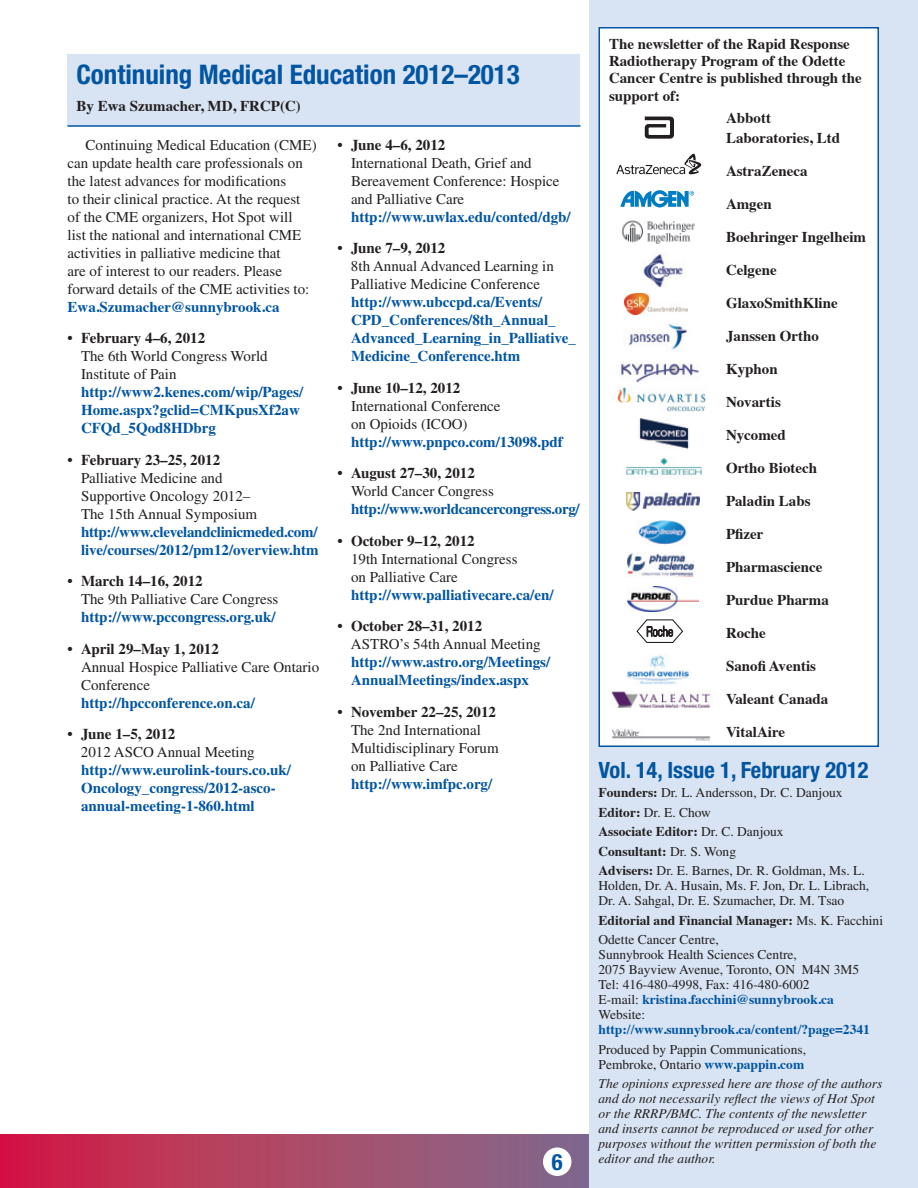
<style>
.page{position:relative;width:918px;height:1188px;background:#fff}
.page>*{position:absolute;margin:0;border:0;box-sizing:border-box;transform-origin:0 0}
.t1{font:700 condensed 27px "Helvetica Neue";color:#0155a2}
.t2{font:700 condensed 22.5px "Helvetica Neue";color:#0155a2}
.t3{font:15px/18px "Times LT Std";color:#231f20}
.t4{font:700 15px/18px "Times LT Std";color:#0155a2}
.t5{font:700 15px/17.2px "Times";color:#231f20}
.t6{font:700 15px/18px "Times LT Std";letter-spacing:-.02em;color:#0155a2}
.t7{font:13.5px/15px "Times LT Std";color:#231f20}
.t8{font:italic 13.5px/15px "Times LT Std";color:#231f20}
.s1{font-weight:700}
.s2{font-weight:700;color:#0155a2}
.s3{color:#231f20}
.s4{font-weight:400;color:#231f20}
.s5{font-family:"Times";font-weight:700;color:#0155a2}
.s6{font-family:"Times";font-weight:700}
</style>
<div class="page">
<svg style="left:0;top:1134px;width:590px;height:54px;background:#ab4567"></svg>
<div style="left:543px;top:1148px;width:29px;height:28px;background:#fff;border-radius:50%"></div>
<div style="left:590px;top:0;width:328px;height:1188px;background:#d8e4f3"></div>
<div style="left:599px;top:28px;width:279px;height:718px;background:#fff"></div>
<div style="left:598px;top:27px;width:281px;height:720px;border:2px solid #0155a2"></div>
<svg style="left:644px;top:116px;width:30px;height:23px"></svg>
<svg style="left:616px;top:154px;width:86px;height:20px"></svg>
<svg style="left:620px;top:190px;width:74px;height:17px"></svg>
<img style="left:621px;top:220px;width:74px;height:24px">
<img style="left:643px;top:253px;width:40px;height:35px">
<img style="left:625px;top:293px;width:63px;height:21px">
<img style="left:621px;top:363px;width:78px;height:20px">
<img style="left:617px;top:387px;width:89px;height:25px">
<img style="left:626px;top:458px;width:76px;height:20px">
<img style="left:627px;top:553px;width:67px;height:24px">
<img style="left:627px;top:587px;width:72px;height:25px">
<svg style="left:636px;top:619px;width:48px;height:24px"></svg>
<img style="left:626px;top:654px;width:63px;height:30px">
<img style="left:611px;top:690px;width:99px;height:18px">
<img style="left:612px;top:729px;width:98px;height:12px">
<img style="left:637px;top:419px;width:52px;height:29px">
<img style="left:638px;top:520px;width:49px;height:25px">
<img style="left:626px;top:493px;width:74px;height:18px">
<img style="left:629px;top:324px;width:60px;height:26px">
<div style="left:68px;top:54px;width:512px;height:72px;background:#d8e4f3"></div>
<hr style="left:68px;top:125px;width:512px;height:2px;background:#0155a2">
<p class="t1" style="left:76px;top:58px;width:445px">Continuing Medical Education 2012–2013</p>
<p class="t5" style="left:76px;top:96px;width:226px">By Ewa Szumacher, MD, FRCP(C)</p>
<p class="t3" style="left:351px;top:136px;width:221px;text-indent:-14px"><span class="s1">• June 4–6, 2012<br></span>International Death, Grief and<br>Bereavement Conference: Hospice and Palliative Care <span class="s2">http://www.uwlax.edu/conted/dgb/</span></p>
<p class="t4" style="left:351px;top:239px;width:227px;text-indent:-13px"><span class="s3">• June 7–9, 2012<br></span><span class="s4">8th Annual Advanced Learning in<br>Palliative Medicine Conference </span>http://www.ubccpd.ca/Events/<br>CPD_Conferences/8th_Annual_<br>Advanced_Learning_in_Palliative_<br>Medicine_Conference.htm</p>
<p class="t3" style="left:351px;top:379px;width:213px;text-indent:-14px"><span class="s1">• June 10–12, 2012<br></span>International Conference<br>on Opioids (ICOO) <span class="s2">http://www.pnpco.com/13098.pdf</span></p>
<p class="t6" style="left:351px;top:464px;width:230px;text-indent:-14px"><span class="s3">• August 27–30, 2012<br></span><span class="s4">World Cancer Congress </span>http://www.worldcancercongress.org/</p>
<p class="t3" style="left:351px;top:532px;width:204px;text-indent:-14px"><span class="s1">• October 9–12, 2012<br></span>19th International Congress<br>on Palliative Care <span class="s2">http://www.palliativecare.ca/en/</span></p>
<p class="t4" style="left:351px;top:617px;width:201px;text-indent:-13px"><span class="s3">• October 28–31, 2012<br></span><span class="s4">ASTRO’s 54th Annual Meeting </span>http://www.astro.org/Meetings/<br>AnnualMeetings/index.aspx</p>
<p class="t3" style="left:351px;top:703px;width:149px;text-indent:-14px"><span class="s1">• November 22–25, 2012<br></span>The 2nd International<br>Multidisciplinary Forum on Palliative Care <span class="s2">http://www.imfpc.org/</span></p>
<p class="t3" style="left:68px;top:136px;width:251px;text-indent:18px">Continuing Medical Education (CME) can update health care professionals on the latest advances for modifications<br>to their clinical practice. At the request<br>of the CME organizers, Hot Spot will<br>list the national and international CME activities in palliative medicine that<br>are of interest to our readers. Please forward details of the CME activities to:<br><span class="s5">Ewa.Szumacher@sunnybrook.ca</span></p>
<p class="t4" style="left:81px;top:329px;width:224px;text-indent:-14px"><span class="s3">• February 4–6, 2012<br></span><span class="s4">The 6th World Congress World<br>Institute of Pain </span>http://www2.kenes.com/wip/Pages/<br>Home.aspx?gclid=CMKpusXf2aw<br>CFQd_5Qod8HDbrg</p>
<p class="t4" style="left:81px;top:450px;width:239px;text-indent:-14px"><span class="s3">• February 23–25, 2012<br></span><span class="s4">Palliative Medicine and<br>Supportive Oncology 2012–<br>The 15th Annual Symposium </span>http://www.clevelandclinicmeded.com/ live/courses/2012/pm12/overview.htm</p>
<p class="t4" style="left:81px;top:572px;width:199px;text-indent:-14px"><span class="s3">• March 14–16, 2012<br></span><span class="s4">The 9th Palliative Care Congress </span>http://www.pccongress.org.uk/</p>
<p class="t3" style="left:81px;top:640px;width:240px;text-indent:-14px"><span class="s1">• April 29–May 1, 2012<br></span>Annual Hospice Palliative Care Ontario<br>Conference <span class="s2">http://hpcconference.on.ca/</span></p>
<p class="t4" style="left:81px;top:725px;width:211px;text-indent:-13px"><span class="s3">• June 1–5, 2012<br></span><span class="s4">2012 ASCO Annual Meeting </span>http://www.eurolink-tours.co.uk/<br>Oncology_congress/2012-asco&shy;annual-meeting-1-860.html</p>
<p class="t2" style="left:552px;top:1148px;width:12px">6</p>
<p class="t5" style="left:609px;top:33px;width:254px">The newsletter of the Rapid Response<br>Radiotherapy Program of the Odette<br>Cancer Centre is published through the support of:</p>
<p class="t5" style="left:726px;top:107px;width:116px;line-height:19.5px">Abbott<br>Laboratories, Ltd</p>
<p class="t5" style="left:726px;top:160px;width:83px">AstraZeneca</p>
<p class="t5" style="left:726px;top:193px;width:47px">Amgen</p>
<p class="t5" style="left:726px;top:226px;width:142px">Boehringer Ingelheim</p>
<p class="t5" style="left:726px;top:259px;width:52px">Celgene</p>
<p class="t5" style="left:726px;top:292px;width:113px">GlaxoSmithKline</p>
<p class="t5" style="left:726px;top:325px;width:94px">Janssen Ortho</p>
<p class="t5" style="left:726px;top:358px;width:53px">Kyphon</p>
<p class="t5" style="left:726px;top:391px;width:56px">Novartis</p>
<p class="t5" style="left:726px;top:424px;width:61px">Nycomed</p>
<p class="t5" style="left:726px;top:457px;width:93px">Ortho Biotech</p>
<p class="t5" style="left:726px;top:490px;width:86px">Paladin Labs</p>
<p class="t5" style="left:726px;top:523px;width:39px">Pfizer</p>
<p class="t5" style="left:726px;top:556px;width:98px">Pharmascience</p>
<p class="t5" style="left:726px;top:589px;width:104px">Purdue Pharma</p>
<p class="t5" style="left:726px;top:614px;width:92px;line-height:33px">Roche<br>Sanofi Aventis</p>
<p class="t5" style="left:726px;top:688px;width:104px">Valeant Canada</p>
<p class="t5" style="left:726px;top:721px;width:61px">VitalAire</p>
<p class="t2" style="left:598px;top:756px;width:272px">Vol. 14, Issue 1, February 2012</p>
<p class="t7" style="left:598px;top:783px;width:268px;line-height:19.5px"><span class="s6">Founders:</span> Dr. L. Andersson, Dr. C. Danjoux<br><span class="s6">Editor:</span> Dr. E. Chow<br><span class="s6">Associate Editor:</span> Dr. C. Danjoux<br><span class="s6">Consultant:</span> Dr. S. Wong<br><span class="s6">Advisers:</span> Dr. E. Barnes, Dr. R. Goldman, Ms. L.</p>
<p class="t7" style="left:598px;top:878px;width:272px">Holden, Dr. A. Husain, Ms. F. Jon, Dr. L. Librach,<br>Dr. A. Sahgal, Dr. E. Szumacher, Dr. M. Tsao</p>
<p class="t7" style="left:598px;top:911px;width:286px;line-height:19.5px"><span class="s6">Editorial and Financial Manager:</span> Ms. K. Facchini<br>Odette Cancer Centre,</p>
<p class="t7" style="left:598px;top:947px;width:273px">Sunnybrook Health Sciences Centre,<br>2075 Bayview Avenue, Toronto, ON M4N 3M5<br>Tel: 416-480-4998, Fax: 416-480-6002<br>E-mail: <span class="s5">kristina.facchini@sunnybrook.ca </span>Website: <span class="s5">http://www.sunnybrook.ca/content/?page=2341</span></p>
<p class="t7" style="left:598px;top:1042px;width:209px">Produced by Pappin Communications,<br>Pembroke, Ontario <span class="s5">www.pappin.com</span></p>
<p class="t8" style="left:598px;top:1076px;width:285px">The opinions expressed here are those of the authors and do not necessarily reflect the views of Hot Spot or the RRRP/BMC. The contents of the newsletter and inserts cannot be reproduced or used for other purposes without the written permission of both the editor and the author.</p>
</div>
